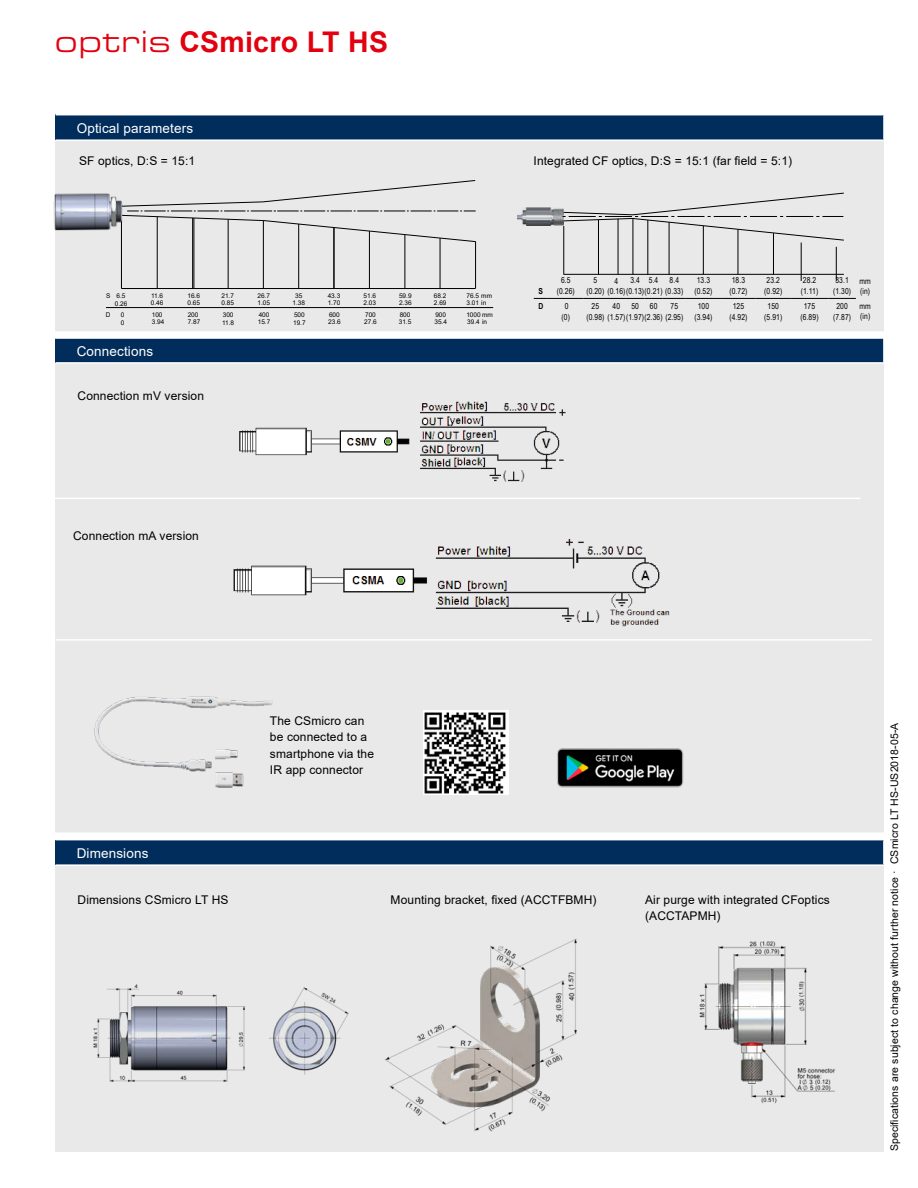
<style>
.page{position:relative;width:918px;height:1188px;background:#fff}
.page>*{position:absolute;margin:0;border:0;box-sizing:border-box;transform-origin:0 0}
.t1{font:700 28.5px "Arial";letter-spacing:.01em;color:#e3000f}
.t2{font:13.5px "Arial";letter-spacing:.01em;color:#fff}
.t3{font:12px/16.5px "Arial";letter-spacing:.01em;color:#000}
.t4{font:10.5px "Arial";letter-spacing:.01em;color:#000}
.t5{font:8.25px/10.8px "Arial Narrow";letter-spacing:.01em;color:#000}
.t6{font:700 8.25px "Arial Narrow";color:#000}
.t7{font:6.45px/7.8px "Arial";color:#000}
.s1{font-family:"Eurostile Ext";font-weight:400;font-size:31.5px}
</style>
<div class="page">
<div style="left:56px;top:114px;width:828px;height:1037px;background:#e9e9e9"></div>
<hr style="left:56px;top:639px;width:815px;height:2px;background:#fff">
<hr style="left:54px;top:498px;width:806px;height:1px;background:#fff">
<img style="left:424px;top:710px;width:85px;height:84px">
<img style="left:557px;top:748px;width:127px;height:40px">
<img style="left:239px;top:401px;width:327px;height:81px">
<img style="left:233px;top:538px;width:437px;height:89px">
<img style="left:94px;top:696px;width:178px;height:92px">
<hr style="left:121px;top:221px;width:1px;height:68px;background:#000">
<hr style="left:121px;top:288px;width:354px;height:1px;background:#000">
<hr style="left:106px;top:307px;width:387px;height:1px;background:#000">
<hr style="left:157px;top:217px;width:1px;height:72px;background:#000">
<hr style="left:192px;top:218px;width:1px;height:71px;background:#000">
<hr style="left:228px;top:219px;width:1px;height:70px;background:#000">
<hr style="left:263px;top:221px;width:1px;height:68px;background:#000">
<hr style="left:298px;top:224px;width:1px;height:65px;background:#000">
<hr style="left:369px;top:231px;width:1px;height:58px;background:#000">
<hr style="left:405px;top:235px;width:1px;height:54px;background:#000">
<hr style="left:440px;top:238px;width:1px;height:51px;background:#000">
<hr style="left:475px;top:242px;width:1px;height:47px;background:#000">
<svg style="left:124px;top:180px;width:352px;height:62px"></svg>
<hr style="left:194px;top:218px;width:1px;height:71px;background:#000">
<hr style="left:334px;top:228px;width:1px;height:61px;background:#000">
<img style="left:53px;top:189px;width:71px;height:42px">
<div style="left:56px;top:115px;width:828px;height:25px;background:#002d5b"></div>
<hr style="left:56px;top:114px;width:829px;height:1px;background:#fff">
<hr style="left:883px;top:115px;width:2px;height:24px;background:#fff">
<hr style="left:56px;top:139px;width:829px;height:2px;background:#fff">
<div style="left:55px;top:337px;width:829px;height:26px;background:#002d5b"></div>
<hr style="left:883px;top:338px;width:2px;height:24px;background:#fff">
<hr style="left:55px;top:362px;width:830px;height:2px;background:#fff">
<img style="left:93px;top:984px;width:240px;height:98px">
<div style="left:46px;top:331px;width:838px;height:8px;background:#fff"></div>
<div style="left:55px;top:840px;width:829px;height:25px;background:#002d5b"></div>
<hr style="left:883px;top:840px;width:2px;height:24px;background:#fff">
<hr style="left:55px;top:864px;width:830px;height:2px;background:#fff">
<div style="left:44px;top:832px;width:840px;height:8px;background:#fff"></div>
<img style="left:699px;top:941px;width:136px;height:163px">
<img style="left:333px;top:938px;width:244px;height:194px">
<hr style="left:836px;top:247px;width:1px;height:34px;background:#000">
<hr style="left:801px;top:243px;width:1px;height:38px;background:#000">
<svg style="left:534px;top:298px;width:14px;height:1px"></svg>
<hr style="left:548px;top:298px;width:36px;height:1px;background:#000">
<svg style="left:584px;top:298px;width:102px;height:1px"></svg>
<hr style="left:686px;top:298px;width:35px;height:1px;background:#000">
<hr style="left:721px;top:298px;width:35px;height:1px;background:#000">
<hr style="left:756px;top:298px;width:35px;height:1px;background:#000">
<hr style="left:791px;top:298px;width:37px;height:1px;background:#000">
<svg style="left:828px;top:298px;width:28px;height:1px"></svg>
<hr style="left:564px;top:274px;width:280px;height:1px;background:#000">
<hr style="left:598px;top:220px;width:1px;height:55px;background:#000">
<hr style="left:633px;top:218px;width:1px;height:57px;background:#000">
<hr style="left:669px;top:222px;width:1px;height:53px;background:#000">
<hr style="left:703px;top:226px;width:1px;height:49px;background:#000">
<hr style="left:773px;top:233px;width:1px;height:42px;background:#000">
<hr style="left:648px;top:220px;width:1px;height:55px;background:#000">
<hr style="left:738px;top:229px;width:1px;height:46px;background:#000">
<hr style="left:563px;top:226px;width:1px;height:49px;background:#000">
<hr style="left:618px;top:219px;width:1px;height:56px;background:#000">
<svg style="left:563px;top:192px;width:281px;height:49px"></svg>
<img style="left:518px;top:207px;width:46px;height:19px">
<h1 class="t1" style="left:55px;top:22px;width:335px"><span class="s1">optris</span> CSmicro LT HS</h1>
<p class="t2" style="left:77px;top:119px;width:118px">Optical parameters</p>
<p class="t3" style="left:79px;top:152px;width:118px">SF optics, D:S = 15:1</p>
<p class="t3" style="left:534px;top:152px;width:260px">Integrated CF optics, D:S = 15:1 (far field = 5:1)</p>
<p class="t7" style="left:106px;top:291px;width:6px">S</p>
<p class="t7" style="left:106px;top:310px;width:6px">D</p>
<p class="t7" style="left:115px;top:292px;width:14px">6.5<br>0.26</p>
<p class="t7" style="left:121px;top:311px;width:5px">0<br>0</p>
<p class="t7" style="left:151px;top:291px;width:14px">11.6<br>0.46</p>
<p class="t7" style="left:152px;top:310px;width:14px">100<br>3.94</p>
<p class="t7" style="left:187px;top:291px;width:14px">16.6<br>0.65</p>
<p class="t7" style="left:188px;top:310px;width:14px">200<br>7.87</p>
<p class="t2" style="left:77px;top:342px;width:78px">Connections</p>
<p class="t3" style="left:78px;top:387px;width:128px">Connection mV version</p>
<p class="t7" style="left:221px;top:291px;width:14px">21.7<br>0.85</p>
<p class="t7" style="left:222px;top:311px;width:14px">300<br>11.8</p>
<p class="t7" style="left:258px;top:291px;width:14px">26.7<br>1.05</p>
<p class="t7" style="left:258px;top:310px;width:14px">400<br>15.7</p>
<p class="t7" style="left:293px;top:291px;width:14px;text-align:center">35<br>1.38</p>
<p class="t7" style="left:293px;top:311px;width:14px">500<br>19.7</p>
<p class="t7" style="left:328px;top:291px;width:14px">43.3<br>1.70</p>
<p class="t7" style="left:328px;top:310px;width:14px">600<br>23.6</p>
<p class="t7" style="left:364px;top:291px;width:14px">51.6<br>2.03</p>
<p class="t7" style="left:364px;top:310px;width:14px">700<br>27.6</p>
<p class="t7" style="left:399px;top:291px;width:14px">59.9<br>2.36</p>
<p class="t7" style="left:399px;top:310px;width:14px">800<br>31.5</p>
<p class="t7" style="left:434px;top:291px;width:14px">68.2<br>2.69</p>
<p class="t7" style="left:434px;top:310px;width:14px">900<br>35.4</p>
<p class="t7" style="left:467px;top:291px;width:27px">76.5 mm<br>3.01 in</p>
<p class="t7" style="left:466px;top:310px;width:28px">1000 mm<br>39.4 in</p>
<p class="t6" style="left:539px;top:284px;width:6px">S</p>
<p class="t5" style="left:557px;top:274px;width:20px;text-align:center">6.5 (0.26)</p>
<p class="t5" style="left:586px;top:274px;width:99px;text-indent:7px">5<br>(0.20) (0.16)(0.13)(0.21) (0.33)</p>
<p class="t5" style="left:615px;top:275px;width:5px">4</p>
<p class="t5" style="left:630px;top:274px;width:11px">3.4</p>
<p class="t5" style="left:649px;top:274px;width:11px">5.4</p>
<p class="t5" style="left:670px;top:274px;width:11px">8.4</p>
<p class="t5" style="left:694px;top:274px;width:20px">13.3 (0.52)</p>
<p class="t5" style="left:729px;top:274px;width:20px">18.3 (0.72)</p>
<p class="t5" style="left:764px;top:274px;width:20px">23.2 (0.92)</p>
<p class="t5" style="left:801px;top:274px;width:19px">28.2 (1.11)</p>
<p class="t5" style="left:833px;top:274px;width:20px">33.1 (1.30)</p>
<p class="t5" style="left:860px;top:275px;width:13px">mm (in)</p>
<p class="t6" style="left:538px;top:300px;width:6px">D</p>
<p class="t5" style="left:562px;top:301px;width:10px;text-align:center">0 (0)</p>
<p class="t5" style="left:586px;top:301px;width:99px;text-indent:5px">25<br>(0.98) (1.57)(1.97)(2.36) (2.95)</p>
<p class="t5" style="left:613px;top:301px;width:9px">40</p>
<p class="t5" style="left:631px;top:301px;width:9px">50</p>
<p class="t5" style="left:650px;top:301px;width:9px">60</p>
<p class="t5" style="left:671px;top:301px;width:9px">75</p>
<p class="t5" style="left:694px;top:301px;width:20px;text-align:center">100 (3.94)</p>
<p class="t5" style="left:729px;top:301px;width:20px;text-align:center">125 (4.92)</p>
<p class="t5" style="left:764px;top:301px;width:20px;text-align:center">150 (5.91)</p>
<p class="t5" style="left:801px;top:301px;width:20px;text-align:center">175 (6.89)</p>
<p class="t5" style="left:833px;top:301px;width:20px;text-align:center">200 (7.87)</p>
<p class="t5" style="left:860px;top:300px;width:13px">mm (in)</p>
<p class="t3" style="left:73px;top:527px;width:127px">Connection mA version</p>
<p class="t2" style="left:77px;top:844px;width:73px">Dimensions</p>
<p class="t3" style="left:270px;top:712px;width:106px">The CSmicro can be connected to a smartphone via the<br>IR app connector</p>
<p class="t3" style="left:78px;top:891px;width:153px">Dimensions CSmicro LT HS</p>
<p class="t3" style="left:391px;top:891px;width:207px">Mounting bracket, fixed (ACCTFBMH)</p>
<p class="t3" style="left:645px;top:891px;width:186px">Air purge with integrated CFoptics (ACCTAPMH)</p>
<p class="t4" style="left:887px;top:1151px;width:430px;rotate:-90deg">Specifications are subject to change without further notice · CSmicro LT HS-US2018-05-A</p>
</div>
